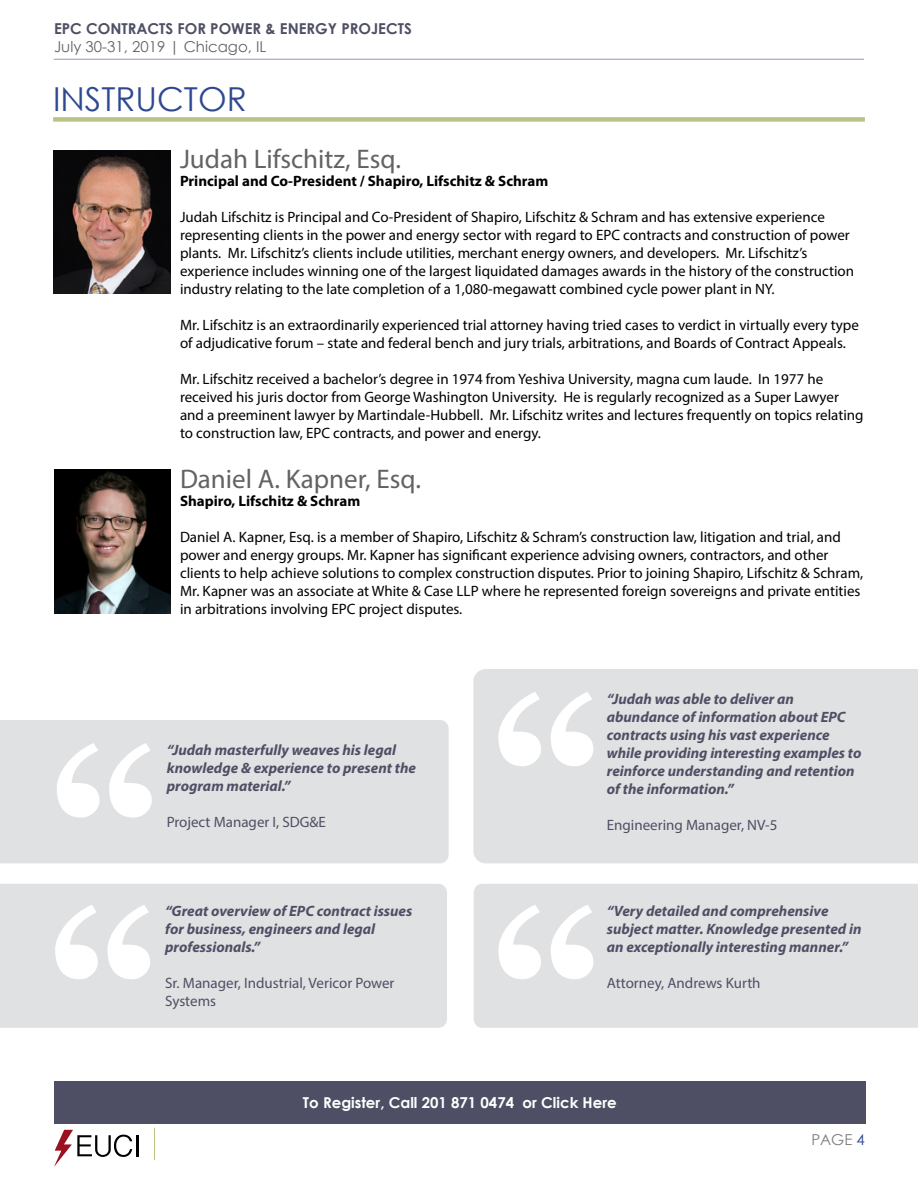
<style>
.page{position:relative;width:918px;height:1188px;background:#fff}
.page>*{position:absolute;margin:0;border:0;box-sizing:border-box;transform-origin:0 0}
.t1{font:33px "Century Gothic";color:#2e4992}
.t2{font:27px "Myriad Pro";color:#636365}
.t3{font:15px/18px "Myriad Pro";color:#000}
.t4{font:italic 700 15px/18px "Myriad Pro";color:#4e4f64}
.t5{font:15px/18px "Myriad Pro";color:#4e4f64}
.t6{font:700 15px "Myriad Pro";color:#000}
.t7{font:700 15px "Century Gothic";color:#fff}
.t8{font:700 15px "Century Gothic";color:#4e4f64}
.t9{font:15px "Century Gothic";color:#636365}
.t10{font:15px "Century Gothic";color:#7d7c7b}
.s1{color:#2e4992}
</style>
<div class="page">
<hr style="left:54px;top:59px;width:810px;height:1px;background:#2e4992">
<hr style="left:137px;top:1135px;width:2px;height:21px;background:#000">
<svg style="left:54px;top:1130px;width:78px;height:37px"></svg>
<hr style="left:154px;top:1128px;width:1px;height:32px;background:#bac386">
<div style="left:54px;top:1082px;width:812px;height:42px;background:#4e4f64"></div>
<div style="left:53px;top:117px;width:812px;height:5px;background:#bac386"></div>
<img style="left:54px;top:470px;width:117px;height:144px">
<img style="left:53px;top:150px;width:117px;height:144px">
<div style="left:473px;top:669px;width:445px;height:194px;background:#e0e1e2"></div>
<svg style="left:498px;top:692px;width:95px;height:74px"></svg>
<div style="left:474px;top:884px;width:444px;height:144px;background:#e0e1e2"></div>
<svg style="left:498px;top:905px;width:95px;height:74px"></svg>
<div style="left:0;top:720px;width:449px;height:143px;background:#e0e1e2"></div>
<svg style="left:57px;top:743px;width:95px;height:75px"></svg>
<div style="left:0;top:884px;width:447px;height:144px;background:#e0e1e2"></div>
<svg style="left:55px;top:905px;width:95px;height:74px"></svg>
<p class="t8" style="left:54px;top:17px;width:359px">EPC CONTRACTS FOR POWER &amp; ENERGY PROJECTS</p>
<p class="t9" style="left:54px;top:37px;width:214px">July 30-31, 2019 | Chicago, IL</p>
<h1 class="t1" style="left:53px;top:79px;width:195px">INSTRUCTOR</h1>
<h2 class="t2" style="left:180px;top:142px;width:222px">Judah Lifschitz, Esq.</h2>
<p class="t6" style="left:180px;top:171px;width:370px">Principal and Co-President / Shapiro, Lifschitz &amp; Schram</p>
<p class="t3" style="left:180px;top:208px;width:676px">Judah Lifschitz is Principal and Co-President of Shapiro, Lifschitz &amp; Schram and has extensive experience representing clients in the power and energy sector with regard to EPC contracts and construction of power plants. Mr. Lifschitz’s clients include utilities, merchant energy owners, and developers. Mr. Lifschitz’s experience includes winning one of the largest liquidated damages awards in the history of the construction industry relating to the late completion of a 1,080-megawatt combined cycle power plant in NY.</p>
<p class="t3" style="left:180px;top:316px;width:680px">Mr. Lifschitz is an extraordinarily experienced trial attorney having tried cases to verdict in virtually every type of adjudicative forum – state and federal bench and jury trials, arbitrations, and Boards of Contract Appeals.</p>
<p class="t3" style="left:180px;top:370px;width:685px">Mr. Lifschitz received a bachelor’s degree in 1974 from Yeshiva University, magna cum laude. In 1977 he received his juris doctor from George Washington University. He is regularly recognized as a Super Lawyer and a preeminent lawyer by Martindale-Hubbell. Mr. Lifschitz writes and lectures frequently on topics relating to construction law, EPC contracts, and power and energy.</p>
<h2 class="t2" style="left:180px;top:463px;width:242px">Daniel A. Kapner, Esq.</h2>
<p class="t6" style="left:180px;top:491px;width:182px">Shapiro, Lifschitz &amp; Schram</p>
<p class="t3" style="left:180px;top:528px;width:685px">Daniel A. Kapner, Esq. is a member of Shapiro, Lifschitz &amp; Schram’s construction law, litigation and trial, and power and energy groups. Mr. Kapner has significant experience advising owners, contractors, and other clients to help achieve solutions to complex construction disputes. Prior to joining Shapiro, Lifschitz &amp; Schram, Mr. Kapner was an associate at White &amp; Case LLP where he represented foreign sovereigns and private entities in arbitrations involving EPC project disputes.</p>
<p class="t4" style="left:167px;top:741px;width:251px">“Judah masterfully weaves his legal knowledge &amp; experience to present the program material.”</p>
<p class="t5" style="left:167px;top:813px;width:161px">Project Manager I, SDG&amp;E</p>
<p class="t4" style="left:165px;top:901px;width:249px">“Great overview of EPC contract issues for business, engineers and legal professionals.”</p>
<p class="t5" style="left:165px;top:974px;width:231px">Sr. Manager, Industrial, Vericor Power<br>Systems</p>
<p class="t4" style="left:607px;top:690px;width:256px">“Judah was able to deliver an abundance of information about EPC contracts using his vast experience while providing interesting examples to reinforce understanding and retention of the information.”</p>
<p class="t5" style="left:607px;top:816px;width:172px">Engineering Manager, NV-5</p>
<p class="t4" style="left:607px;top:901px;width:256px">“Very detailed and comprehensive subject matter. Knowledge presented in an exceptionally interesting manner.”</p>
<p class="t5" style="left:607px;top:974px;width:155px">Attorney, Andrews Kurth</p>
<p class="t7" style="left:303px;top:1093px;width:315px">To Register, Call 201 871 0474 or Click Here</p>
<p class="t10" style="left:811px;top:1130px;width:55px">PAGE <span class="s1">4</span></p>
</div>
